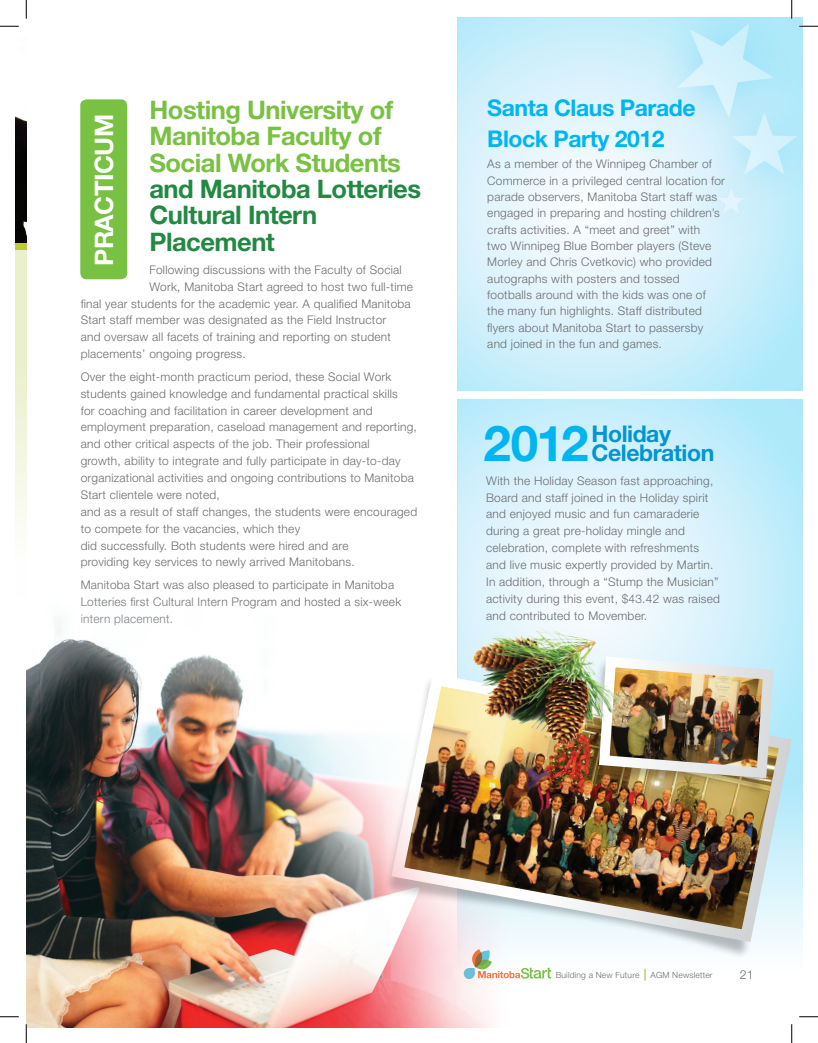
<style>
.page{position:relative;width:818px;height:1043px;background:#fff}
.page>*{position:absolute;margin:0;border:0;box-sizing:border-box;transform-origin:0 0}
.t1{font:700 25.5px/26.4px "Helvetica Neue";letter-spacing:-.02em;color:#79c142}
.t2{font:700 25.5px/26.4px "Helvetica Neue";letter-spacing:-.02em;color:#228943}
.t3{font:700 25.5px "Helvetica Neue";letter-spacing:-.02em;color:#fff}
.t4{font:700 23px/31.6px "Helvetica Neue";letter-spacing:-.02em;color:#00b5f0}
.t5{font:700 23px/18.8px "Helvetica Neue";letter-spacing:-.02em;color:#0095d5}
.t6{font:300 12.25px "Helvetica Neue";color:#6c6d70}
.t7{font:300 11.88px/16.9px "Helvetica Neue";letter-spacing:.02em;color:#6c6d70}
.t8{font:300 8.5px "Helvetica Neue";letter-spacing:.02em;color:#6c6d70}
.s1{font-size:49.5px;color:#00b5f0}
</style>
<div class="page">
<svg style="left:15px;top:249px;width:11px;height:278px;background:#eff3d7"></svg>
<div style="left:15px;top:234px;width:11px;height:15px;background:#bccc32"></div>
<img style="left:15px;top:116px;width:11px;height:127px">
<svg style="left:457px;top:18px;width:345px;height:373px;background:#d7f1fb"></svg>
<svg style="left:457px;top:399px;width:345px;height:469px;background:#cdeffb"></svg>
<img style="left:625px;top:667px;width:173px;height:281px">
<div style="left:589px;top:657px;width:185px;height:140px;background:#231f20;opacity:.3"></div>
<img style="left:625px;top:651px;width:153px;height:132px">
<div style="left:80px;top:99px;width:47px;height:180px;background:#79c142;border-radius:6px"></div>
<img style="left:625px;top:607px;width:23px;height:155px">
<div style="left:646px;top:15px;width:156px;height:135px;background:#00b5f0;opacity:.75"></div>
<div style="left:701px;top:84px;width:101px;height:125px;background:#bdecfa"></div>
<div style="left:686px;top:160px;width:90px;height:89px;background:#00b5f0;opacity:.75"></div>
<svg style="left:717px;top:188px;width:27px;height:26px"></svg>
<svg style="left:644px;top:968px;width:1px;height:12px"></svg>
<img style="left:26px;top:409px;width:599px;height:619px">
<svg style="left:0;top:25px;width:19px;height:2px"></svg>
<svg style="left:0;top:1016px;width:19px;height:1px"></svg>
<svg style="left:799px;top:1016px;width:19px;height:1px"></svg>
<svg style="left:25px;top:0;width:2px;height:19px"></svg>
<svg style="left:25px;top:1024px;width:2px;height:18px"></svg>
<svg style="left:677px;top:0;width:141px;height:175px"></svg>
<svg style="left:791px;top:1024px;width:1px;height:18px"></svg>
<h1 class="t1" style="left:149px;top:96px;width:253px">Hosting University of<br>Manitoba Faculty of<br>Social Work Students</h1>
<h1 class="t2" style="left:149px;top:175px;width:273px">and Manitoba Lotteries<br>Cultural Intern<br>Placement</h1>
<p class="t7" style="left:149px;top:261px;width:254px">Following discussions with the Faculty of Social</p>
<p class="t7" style="left:149px;top:278px;width:265px">Work, Manitoba Start agreed to host two full-time</p>
<p class="t7" style="left:81px;top:295px;width:331px">final year students for the academic year. A qualified Manitoba</p>
<p class="t7" style="left:81px;top:311px;width:307px">Start staff member was designated as the Field Instructor</p>
<p class="t7" style="left:81px;top:328px;width:312px">and oversaw all facets of training and reporting on student</p>
<p class="t7" style="left:81px;top:345px;width:167px">placements’ ongoing progress.</p>
<p class="t7" style="left:81px;top:368px;width:338px">Over the eight-month practicum period, these Social Work students gained knowledge and fundamental practical skills<br>for coaching and facilitation in career development and employment preparation, caseload management and reporting, and other critical aspects of the job. Their professional<br>growth, ability to integrate and fully participate in day-to-day organizational activities and ongoing contributions to Manitoba Start clientele were noted,<br>and as a result of staff changes, the students were encouraged to compete for the vacancies, which they<br>did successfully. Both students were hired and are<br>providing key services to newly arrived Manitobans.</p>
<p class="t7" style="left:81px;top:576px;width:322px">Manitoba Start was also pleased to participate in Manitoba<br>Lotteries first Cultural Intern Program and hosted a six-week intern placement.</p>
<h1 class="t3" style="left:88px;top:266px;width:153px;rotate:-90deg">PRACTICUM</h1>
<h2 class="t4" style="left:487px;top:91px;width:210px">Santa Claus Parade<br>Block Party 2012</h2>
<p class="t7" style="left:487px;top:156px;width:239px;line-height:16.4px">As a member of the Winnipeg Chamber of Commerce in a privileged central location for parade observers, Manitoba Start staff was engaged in preparing and hosting children’s crafts activities. A “meet and greet” with<br>two Winnipeg Blue Bomber players (Steve Morley and Chris Cvetkovic) who provided autographs with posters and tossed footballs around with the kids was one of the many fun highlights. Staff distributed flyers about Manitoba Start to passersby and joined in the fun and games.</p>
<h2 class="t5" style="left:591px;top:424px;width:124px;text-indent:-108px"><span class="s1">2012</span>Holiday<br>Celebration</h2>
<p class="t7" style="left:486px;top:472px;width:235px">With the Holiday Season fast approaching, Board and staff joined in the Holiday spirit and enjoyed music and fun camaraderie during a great pre-holiday mingle and celebration, complete with refreshments and live music expertly provided by Martin.<br>In addition, through a “Stump the Musician” activity during this event, $43.42 was raised and contributed to Movember.</p>
<p class="t8" style="left:555px;top:970px;width:85px">Building a New Future</p>
<p class="t8" style="left:650px;top:970px;width:64px">AGM Newsletter</p>
<p class="t6" style="left:739px;top:967px;width:15px">21</p>
</div>
